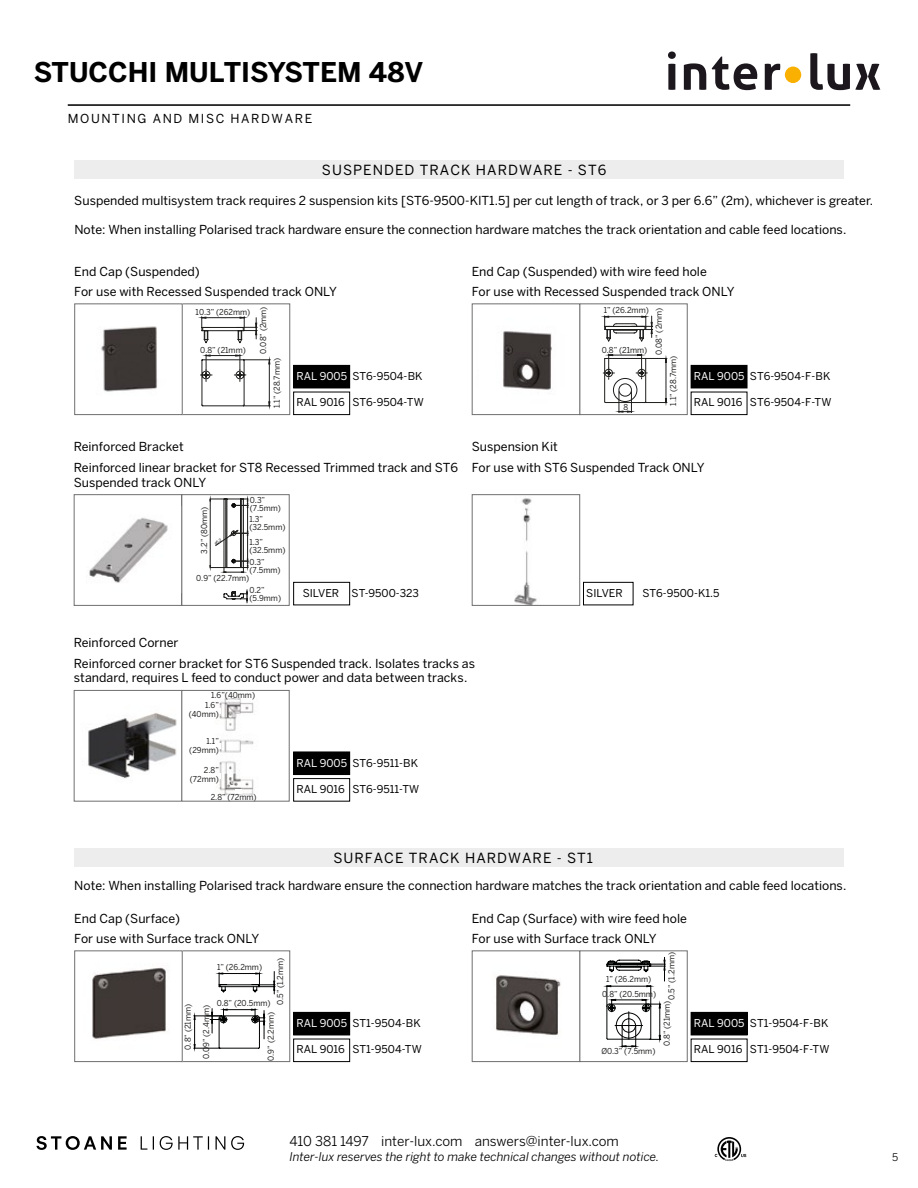
<style>
.page{position:relative;width:918px;height:1188px;background:#fff}
.page>*{position:absolute;margin:0;border:0;box-sizing:border-box;transform-origin:0 0}
.t1{font:700 27px "Benton Sans";color:#000}
.t2{font:13.95px "Benton Sans";letter-spacing:.075em;color:#000}
.t3{font:13.5px "Benton Sans";color:#000}
.t4{font:12.3px/14.9px "Benton Sans";color:#000}
.t5{font:12.3px "Benton Sans";letter-spacing:.13em;color:#000}
.t6{font:italic 12px "Benton Sans";color:#000}
.t7{font:10.8px "Benton Sans";color:#000}
.t8{font:10.8px "Benton Sans";color:#fff}
.t9{font:10.5px "Benton Sans";color:#000}
.t10{font:8.1px/7.6px "Benton Sans";color:#1d1e1c;scale:.95 1}
.t11{font:7.95px "Benton Sans";color:#1d1e1c}
.t12{font:4.05px "Benton Sans";color:#020203;scale:.95 1}
</style>
<div class="page">
<img style="left:219px;top:697px;width:35px;height:99px">
<svg style="left:236px;top:790px;width:6px;height:4px"></svg>
<div style="left:294px;top:365px;width:56px;height:23px;background:#000"></div>
<div style="left:293px;top:392px;width:57px;height:23px;border:1px solid #000"></div>
<div style="left:294px;top:752px;width:56px;height:23px;background:#000"></div>
<div style="left:293px;top:778px;width:57px;height:24px;border:1px solid #000"></div>
<div style="left:691px;top:365px;width:56px;height:23px;background:#000"></div>
<div style="left:691px;top:392px;width:56px;height:23px;border:1px solid #000"></div>
<svg style="left:200px;top:317px;width:70px;height:90px"></svg>
<div style="left:182px;top:303px;width:108px;height:112px;border:1px solid #706f6f"></div>
<svg style="left:194px;top:971px;width:81px;height:78px"></svg>
<div style="left:182px;top:950px;width:108px;height:112px;border:1px solid #706f6f"></div>
<img style="left:101px;top:326px;width:56px;height:66px">
<div style="left:74px;top:303px;width:109px;height:112px;border:1px solid #706f6f"></div>
<img style="left:92px;top:967px;width:74px;height:72px">
<div style="left:74px;top:950px;width:109px;height:112px;border:1px solid #706f6f"></div>
<svg style="left:603px;top:316px;width:64px;height:96px"></svg>
<div style="left:579px;top:303px;width:109px;height:112px;border:1px solid #706f6f"></div>
<svg style="left:606px;top:957px;width:60px;height:90px"></svg>
<div style="left:579px;top:950px;width:109px;height:112px;border:1px solid #706f6f"></div>
<img style="left:503px;top:331px;width:49px;height:63px">
<div style="left:472px;top:303px;width:108px;height:112px;border:1px solid #706f6f"></div>
<img style="left:495px;top:975px;width:66px;height:60px">
<div style="left:472px;top:950px;width:108px;height:112px;border:1px solid #706f6f"></div>
<hr style="left:68px;top:104px;width:782px;height:2px;background:#000">
<div style="left:293px;top:582px;width:57px;height:23px;border:1px solid #000"></div>
<div style="left:583px;top:582px;width:50px;height:23px;border:1px solid #000"></div>
<div style="left:691px;top:1012px;width:56px;height:23px;background:#000"></div>
<div style="left:691px;top:1039px;width:57px;height:23px;border:1px solid #000"></div>
<div style="left:294px;top:1012px;width:56px;height:23px;background:#000"></div>
<div style="left:293px;top:1039px;width:57px;height:23px;border:1px solid #000"></div>
<div style="left:74px;top:160px;width:770px;height:19px;background:#ededed"></div>
<div style="left:74px;top:848px;width:770px;height:19px;background:#ededed"></div>
<svg style="left:210px;top:499px;width:38px;height:104px"></svg>
<div style="left:181px;top:494px;width:109px;height:112px;border:1px solid #706f6f"></div>
<div style="left:181px;top:690px;width:109px;height:112px;border:1px solid #706f6f"></div>
<img style="left:86px;top:517px;width:82px;height:66px">
<div style="left:74px;top:494px;width:108px;height:112px;border:1px solid #706f6f"></div>
<img style="left:88px;top:713px;width:89px;height:66px">
<div style="left:74px;top:690px;width:108px;height:112px;border:1px solid #706f6f"></div>
<img style="left:514px;top:496px;width:23px;height:108px">
<div style="left:472px;top:494px;width:108px;height:112px;border:1px solid #706f6f"></div>
<div style="left:785px;top:67px;width:16px;height:16px;background:#f9b000;border-radius:50%"></div>
<svg style="left:765px;top:64px;width:15px;height:26px"></svg>
<svg style="left:684px;top:63px;width:22px;height:27px"></svg>
<svg style="left:810px;top:53px;width:70px;height:37px"></svg>
<svg style="left:668px;top:64px;width:7px;height:26px"></svg>
<div style="left:668px;top:51px;width:8px;height:8px;background:#1b171d;border-radius:50%"></div>
<svg style="left:712px;top:57px;width:45px;height:33px"></svg>
<svg style="left:715px;top:1137px;width:31px;height:24px"></svg>
<svg style="left:36px;top:1136px;width:208px;height:14px"></svg>
<h1 class="t1" style="left:34px;top:56px;width:391px">STUCCHI MULTISYSTEM 48V</h1>
<p class="t5" style="left:68px;top:111px;width:246px">MOUNTING AND MISC HARDWARE</p>
<p class="t2" style="left:322px;top:162px;width:286px">SUSPENDED TRACK HARDWARE - ST6</p>
<p class="t4" style="left:74px;top:193px;width:800px">Suspended multisystem track requires 2 suspension kits [ST6-9500-KIT1.5] per cut length of track, or 3 per 6.6” (2m), whichever is greater.</p>
<p class="t4" style="left:74px;top:222px;width:774px">Note: When installing Polarised track hardware ensure the connection hardware matches the track orientation and cable feed locations.</p>
<p class="t4" style="left:74px;top:264px;width:127px">End Cap (Suspended)</p>
<p class="t4" style="left:74px;top:284px;width:264px">For use with Recessed Suspended track ONLY</p>
<p class="t10" style="left:196px;top:308px;width:59px">10.3” (262mm)</p>
<p class="t10" style="left:200px;top:346px;width:49px">0.8” (21mm)</p>
<p class="t10" style="left:259px;top:354px;width:51px;rotate:-90deg">0.08” (2mm)</p>
<p class="t10" style="left:273px;top:408px;width:54px;rotate:-90deg">1.1” (28.7mm)</p>
<p class="t4" style="left:74px;top:439px;width:111px">Reinforced Bracket</p>
<p class="t8" style="left:296px;top:370px;width:52px">RAL 9005</p>
<p class="t7" style="left:296px;top:396px;width:50px">RAL 9016</p>
<p class="t7" style="left:352px;top:370px;width:72px">ST6-9504-BK</p>
<p class="t7" style="left:352px;top:396px;width:73px">ST6-9504-TW</p>
<p class="t4" style="left:74px;top:460px;width:386px">Reinforced linear bracket for ST8 Recessed Trimmed track and ST6<br>Suspended track ONLY</p>
<p class="t10" style="left:200px;top:554px;width:51px;rotate:-90deg">3.2” (80mm)</p>
<p class="t12" style="left:213px;top:542px;width:10px;rotate:-34deg">ø5.2</p>
<p class="t10" style="left:250px;top:496px;width:34px">0.3” (7.5mm)</p>
<p class="t10" style="left:249px;top:538px;width:39px">1.3” (32.5mm)</p>
<p class="t10" style="left:249px;top:515px;width:39px">1.3” (32.5mm)</p>
<p class="t4" style="left:472px;top:264px;width:237px">End Cap (Suspended) with wire feed hole</p>
<p class="t4" style="left:472px;top:284px;width:264px">For use with Recessed Suspended track ONLY</p>
<p class="t10" style="left:604px;top:307px;width:49px">1” (26.2mm)</p>
<p class="t10" style="left:602px;top:346px;width:49px">0.8” (21mm)</p>
<p class="t10" style="left:655px;top:355px;width:51px;rotate:-90deg">0.08” (2mm)</p>
<p class="t10" style="left:669px;top:406px;width:54px;rotate:-90deg">1.1” (28.7mm)</p>
<p class="t11" style="left:623px;top:403px;width:6px">8</p>
<p class="t8" style="left:694px;top:370px;width:52px">RAL 9005</p>
<p class="t7" style="left:694px;top:396px;width:50px">RAL 9016</p>
<p class="t7" style="left:750px;top:370px;width:82px">ST6-9504-F-BK</p>
<p class="t7" style="left:750px;top:396px;width:83px">ST6-9504-F-TW</p>
<p class="t4" style="left:472px;top:437px;width:234px;line-height:20.4px">Suspension Kit<br>For use with ST6 Suspended Track ONLY</p>
<p class="t4" style="left:74px;top:635px;width:106px">Reinforced Corner</p>
<p class="t10" style="left:249px;top:558px;width:34px">0.3” (7.5mm)</p>
<p class="t10" style="left:249px;top:586px;width:35px">0.2” (5.9mm)</p>
<p class="t10" style="left:196px;top:574px;width:57px">0.9” (22.7mm)</p>
<p class="t7" style="left:303px;top:586px;width:38px">SILVER</p>
<p class="t7" style="left:586px;top:586px;width:38px">SILVER</p>
<p class="t7" style="left:352px;top:587px;width:69px">ST-9500-323</p>
<p class="t4" style="left:74px;top:656px;width:403px">Reinforced corner bracket for ST6 Suspended track. Isolates tracks as standard, requires L feed to conduct power and data between tracks.</p>
<p class="t10" style="left:211px;top:691px;width:48px">1.6”(40mm)</p>
<p class="t10" style="left:189px;top:701px;width:33px;line-height:9.3px;text-align:right">1.6” (40mm)</p>
<p class="t10" style="left:189px;top:736px;width:33px;line-height:9.3px;text-align:right">1.1” (29mm)</p>
<p class="t10" style="left:190px;top:766px;width:32px;line-height:9.3px;text-align:right">2.8” (72mm)</p>
<p class="t10" style="left:211px;top:794px;width:50px">2.8” (72mm)</p>
<p class="t8" style="left:296px;top:757px;width:52px">RAL 9005</p>
<p class="t7" style="left:296px;top:783px;width:50px">RAL 9016</p>
<p class="t7" style="left:352px;top:757px;width:67px">ST6-9511-BK</p>
<p class="t7" style="left:352px;top:783px;width:68px">ST6-9511-TW</p>
<p class="t2" style="left:333px;top:850px;width:261px">SURFACE TRACK HARDWARE - ST1</p>
<p class="t7" style="left:642px;top:587px;width:79px">ST6-9500-K1.5</p>
<p class="t4" style="left:74px;top:878px;width:774px">Note: When installing Polarised track hardware ensure the connection hardware matches the track orientation and cable feed locations.</p>
<p class="t4" style="left:74px;top:911px;width:107px">End Cap (Surface)</p>
<p class="t4" style="left:74px;top:931px;width:186px">For use with Surface track ONLY</p>
<p class="t4" style="left:472px;top:911px;width:217px">End Cap (Surface) with wire feed hole</p>
<p class="t4" style="left:472px;top:931px;width:186px">For use with Surface track ONLY</p>
<p class="t10" style="left:276px;top:1005px;width:51px;rotate:-90deg">0.5” (1.2mm)</p>
<p class="t10" style="left:668px;top:1000px;width:51px;rotate:-90deg">0.5” (1.2mm)</p>
<p class="t10" style="left:217px;top:963px;width:49px">1” (26.2mm)</p>
<p class="t10" style="left:606px;top:975px;width:49px">1” (26.2mm)</p>
<p class="t10" style="left:602px;top:990px;width:58px">0.8” (20.5mm)</p>
<p class="t10" style="left:217px;top:999px;width:58px">0.8” (20.5mm)</p>
<p class="t10" style="left:184px;top:1050px;width:49px;rotate:-90deg">0.8” (21mm)</p>
<p class="t10" style="left:663px;top:1046px;width:49px;rotate:-90deg">0.8” (21mm)</p>
<p class="t10" style="left:202px;top:1059px;width:59px;rotate:-90deg">0.09” (2.4mm)</p>
<p class="t10" style="left:267px;top:1061px;width:53px;rotate:-90deg">0.9” (2.2mm)</p>
<p class="t8" style="left:296px;top:1017px;width:52px">RAL 9005</p>
<p class="t7" style="left:296px;top:1043px;width:50px">RAL 9016</p>
<p class="t8" style="left:694px;top:1017px;width:52px">RAL 9005</p>
<p class="t7" style="left:694px;top:1043px;width:50px">RAL 9016</p>
<p class="t7" style="left:352px;top:1017px;width:70px">ST1-9504-BK</p>
<p class="t7" style="left:750px;top:1017px;width:80px">ST1-9504-F-BK</p>
<p class="t7" style="left:352px;top:1043px;width:71px">ST1-9504-TW</p>
<p class="t7" style="left:750px;top:1043px;width:81px">ST1-9504-F-TW</p>
<p class="t10" style="left:601px;top:1047px;width:58px">Ø0.3” (7.5mm)</p>
<p class="t3" style="left:289px;top:1133px;width:331px">410 381 1497 inter-lux.com answers@inter-lux.com</p>
<p class="t6" style="left:289px;top:1150px;width:371px">Inter-lux reserves the right to make technical changes without notice.</p>
<p class="t9" style="left:892px;top:1151px;width:8px">5</p>
</div>
